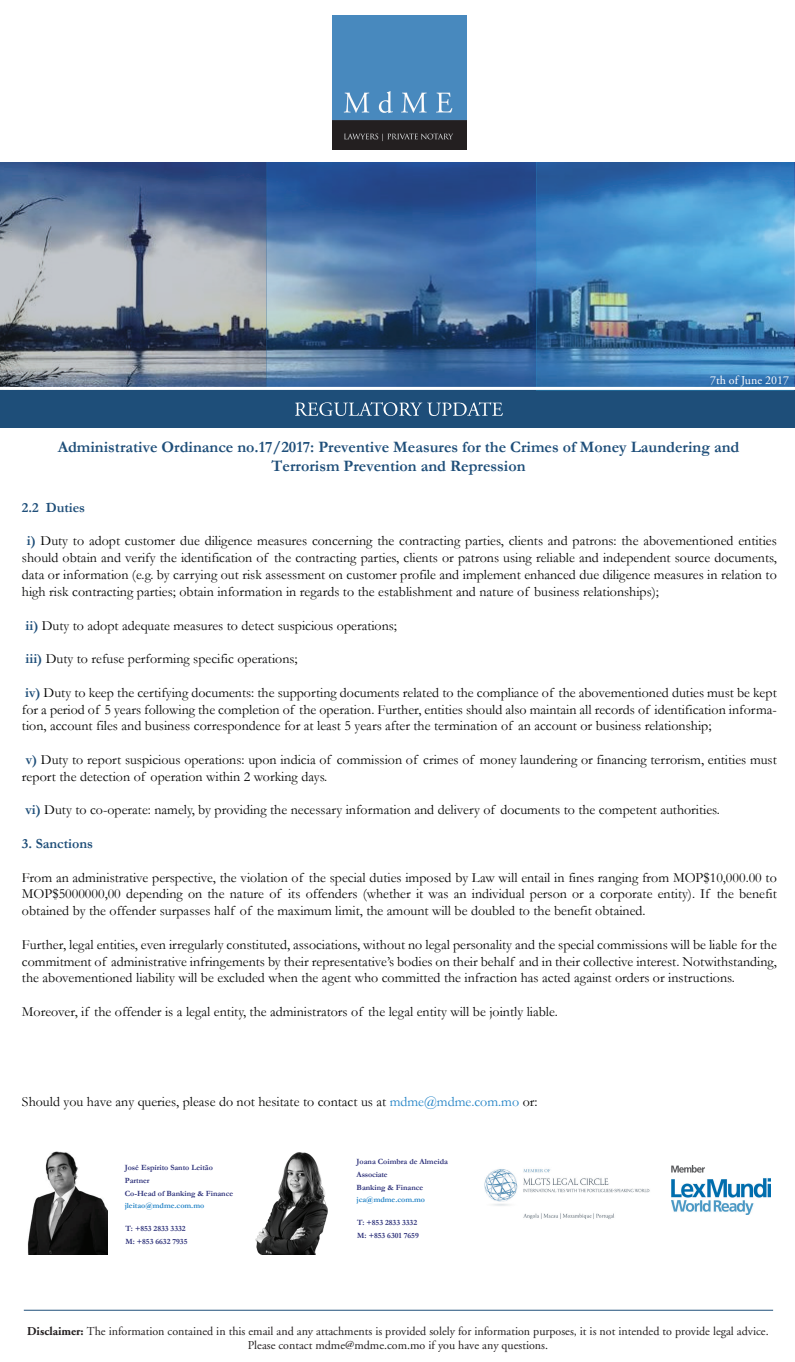
<style>
.page{position:relative;width:795px;height:1362px;background:#fff}
.page>*{position:absolute;margin:0;border:0;box-sizing:border-box;transform-origin:0 0}
.t1{font:700 16px/19.2px "Garamond";color:#1e4e79;text-align:center}
.t2{font:14px/16.8px "Garamond";color:#050504;text-align:justify}
.t3{font:700 14px "Garamond";color:#1e4e79}
.t4{font:12px/14.4px "Adobe Garamond";color:#231f20;text-align:center}
.t5{font:12px "Adobe Garamond";color:#fff}
.t6{font:700 8px/13.2px "Garamond";color:#2c3079}
.t7{font:700 8px "Garamond";color:#2283c6}
.s1{font-weight:700;color:#1e4e79}
.s2{color:#2283c6}
.s3{font-weight:700}
</style>
<div class="page">
<img style="left:484px;top:1169px;width:166px;height:50px">
<img style="left:333px;top:15px;width:134px;height:135px">
<div style="left:0;top:390px;width:795px;height:37px;background:#1e4e79"></div>
<img style="left:0;top:162px;width:794px;height:225px">
<svg style="left:295px;top:402px;width:208px;height:14px"></svg>
<img style="left:255px;top:1152px;width:73px;height:103px">
<img style="left:27px;top:1151px;width:80px;height:104px">
<img style="left:671px;top:1166px;width:99px;height:48px">
<p class="t5" style="left:710px;top:374px;width:81px">7th of June 2017</p>
<p class="t1" style="left:58px;top:437px;width:683px">Administrative Ordinance no.17/2017: Preventive Measures for the Crimes of Money Laundering and<br>Terrorism Prevention and Repression</p>
<p class="t3" style="left:22px;top:498px;width:65px">2.2 Duties</p>
<p class="t2" style="left:22px;top:532px;width:756px;text-indent:5px"><span class="s1">i)</span> Duty to adopt customer due diligence measures concerning the contracting parties, clients and patrons: the abovementioned entities should obtain and verify the identification of the contracting parties, clients or patrons using reliable and independent source documents, data or information (e.g. by carrying out risk assessment on customer profile and implement enhanced due diligence measures in relation to high risk contracting parties; obtain information in regards to the establishment and nature of business relationships);</p>
<p class="t2" style="left:25px;top:616px;width:373px"><span class="s1">ii)</span> Duty to adopt adequate measures to detect suspicious operations;</p>
<p class="t2" style="left:25px;top:650px;width:274px"><span class="s1">iii)</span> Duty to refuse performing specific operations;</p>
<p class="t2" style="left:22px;top:683px;width:756px"><span class="s1">iv)</span> Duty to keep the certifying documents: the supporting documents related to the compliance of the abovementioned duties must be kept for a period of 5 years following the completion of the operation. Further, entities should also maintain all records of identification informa&shy;tion, account files and business correspondence for at least 5 years after the termination of an account or business relationship;</p>
<p class="t2" style="left:22px;top:751px;width:756px"><span class="s1">v)</span> Duty to report suspicious operations: upon indicia of commission of crimes of money laundering or financing terrorism, entities must report the detection of operation within 2 working days.</p>
<p class="t2" style="left:25px;top:801px;width:696px"><span class="s1">vi)</span> Duty to co-operate: namely, by providing the necessary information and delivery of documents to the competent authorities.</p>
<p class="t3" style="left:22px;top:834px;width:73px">3. Sanctions</p>
<p class="t2" style="left:22px;top:868px;width:756px">From an administrative perspective, the violation of the special duties imposed by Law will entail in fines ranging from MOP$10,000.00 to MOP$5000000,00 depending on the nature of its offenders (whether it was an individual person or a corporate entity). If the benefit obtained by the offender surpasses half of the maximum limit, the amount will be doubled to the benefit obtained.</p>
<p class="t2" style="left:22px;top:935px;width:756px">Further, legal entities, even irregularly constituted, associations, without no legal personality and the special commissions will be liable for the commitment of administrative infringements by their representative’s bodies on their behalf and in their collective interest. Notwithstanding, the abovementioned liability will be excluded when the agent who committed the infraction has acted against orders or instructions.</p>
<p class="t2" style="left:22px;top:1003px;width:537px">Moreover, if the offender is a legal entity, the administrators of the legal entity will be jointly liable.</p>
<p class="t2" style="left:22px;top:1093px;width:517px">Should you have any queries, please do not hesitate to contact us at <span class="s2">mdme@mdme.com.mo</span> or:</p>
<p class="t6" style="left:125px;top:1160px;width:110px">José Espírito Santo Leitão<br>Partner<br>Co-Head of Banking &amp; Finance</p>
<p class="t7" style="left:125px;top:1200px;width:81px">jleitao@mdme.com.mo</p>
<p class="t6" style="left:125px;top:1221px;width:64px">T: +853 2833 3332<br>M: +853 6632 7935</p>
<p class="t6" style="left:357px;top:1154px;width:93px">Joana Coimbra de Almeida<br>Associate<br>Banking &amp; Finance</p>
<p class="t7" style="left:357px;top:1194px;width:70px">jca@mdme.com.mo</p>
<p class="t6" style="left:357px;top:1215px;width:63px">T: +853 2833 3332<br>M: +853 6301 7659</p>
<p class="t4" style="left:27px;top:1324px;width:743px"><span class="s3">Disclaimer:</span> The information contained in this email and any attachments is provided solely for information purposes, it is not intended to provide legal advice.<br>Please contact mdme@mdme.com.mo if you have any questions.</p>
</div>
